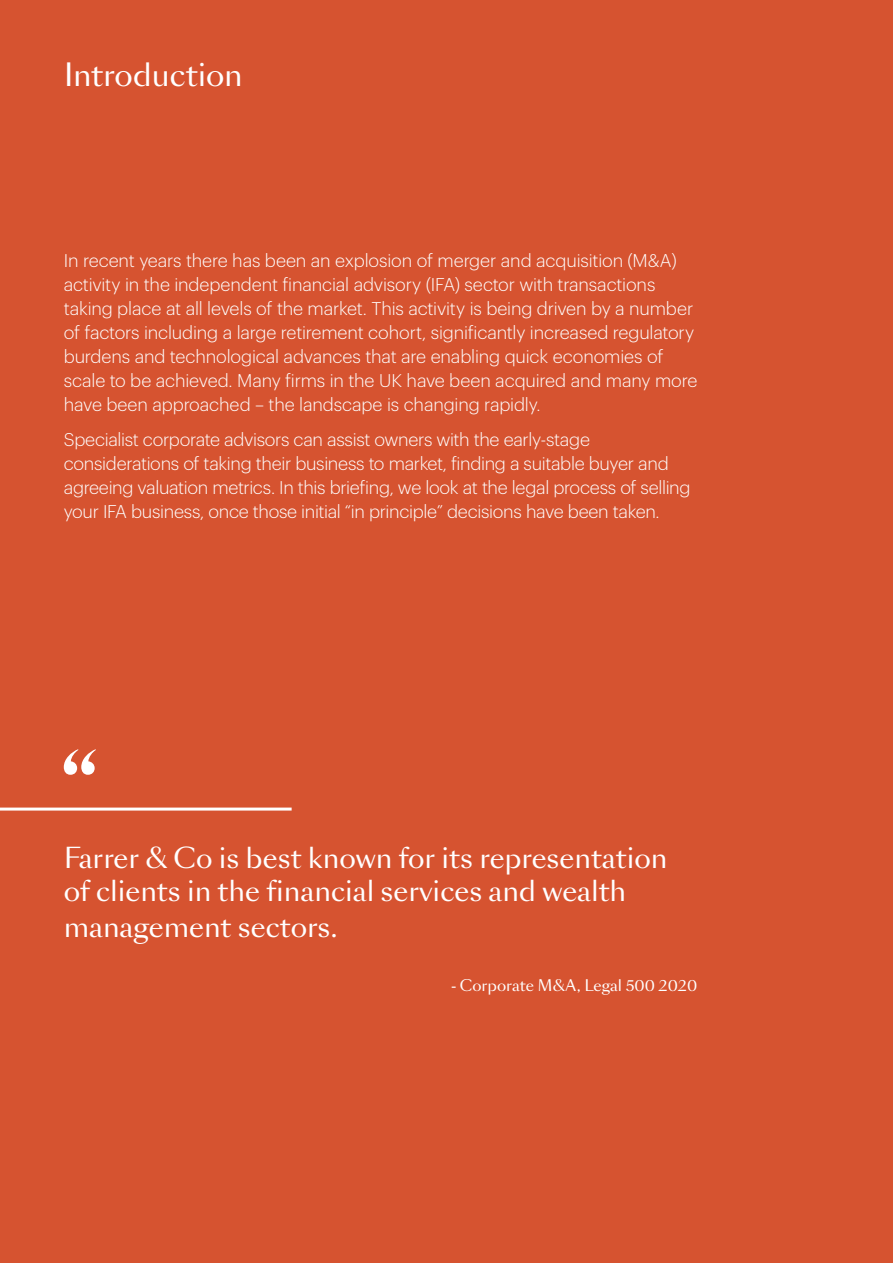
<style>
.page{position:relative;width:893px;height:1263px;background:#d65330}
.page>*{position:absolute;margin:0;border:0;box-sizing:border-box;transform-origin:0 0}
.t1{font:102.9px "Sang Bleu Sans";color:#fff}
.t2{font:30px "Sang Bleu Sans";letter-spacing:-.01em;color:#fff}
.t3{font:27px/33px "Sang Bleu Sans";color:#fff}
.t4{font:300 18px/24px "Graphik";letter-spacing:-.01em;color:#fff}
.t5{font:15px "Sang Bleu Sans";color:#fff}
</style>
<div class="page">
<hr style="left:0;top:807px;width:292px;height:3px;background:#fff">
<h2 class="t2" style="left:64px;top:55px;width:180px">Introduction</h2>
<p class="t4" style="left:64px;top:247px;width:635px">In recent years there has been an explosion of merger and acquisition (M&amp;A) activity in the independent financial advisory (IFA) sector with transactions taking place at all levels of the market. This activity is being driven by a number of factors including a large retirement cohort, significantly increased regulatory burdens and technological advances that are enabling quick economies of scale to be achieved. Many firms in the UK have been acquired and many more have been approached – the landscape is changing rapidly.</p>
<p class="t4" style="left:64px;top:426px;width:628px">Specialist corporate advisors can assist owners with the early-stage considerations of taking their business to market, finding a suitable buyer and agreeing valuation metrics. In this briefing, we look at the legal process of selling your IFA business, once those initial “in principle” decisions have been taken.</p>
<h1 class="t1" style="left:57px;top:728px;width:47px">“</h1>
<h3 class="t3" style="left:64px;top:841px;width:605px">Farrer &amp; Co is best known for its representation of clients in the financial services and wealth</h3>
<h3 class="t3" style="left:64px;top:910px;width:275px">management sectors.</h3>
<p class="t5" style="left:451px;top:976px;width:248px">- Corporate M&amp;A, Legal 500 2020</p>
</div>
